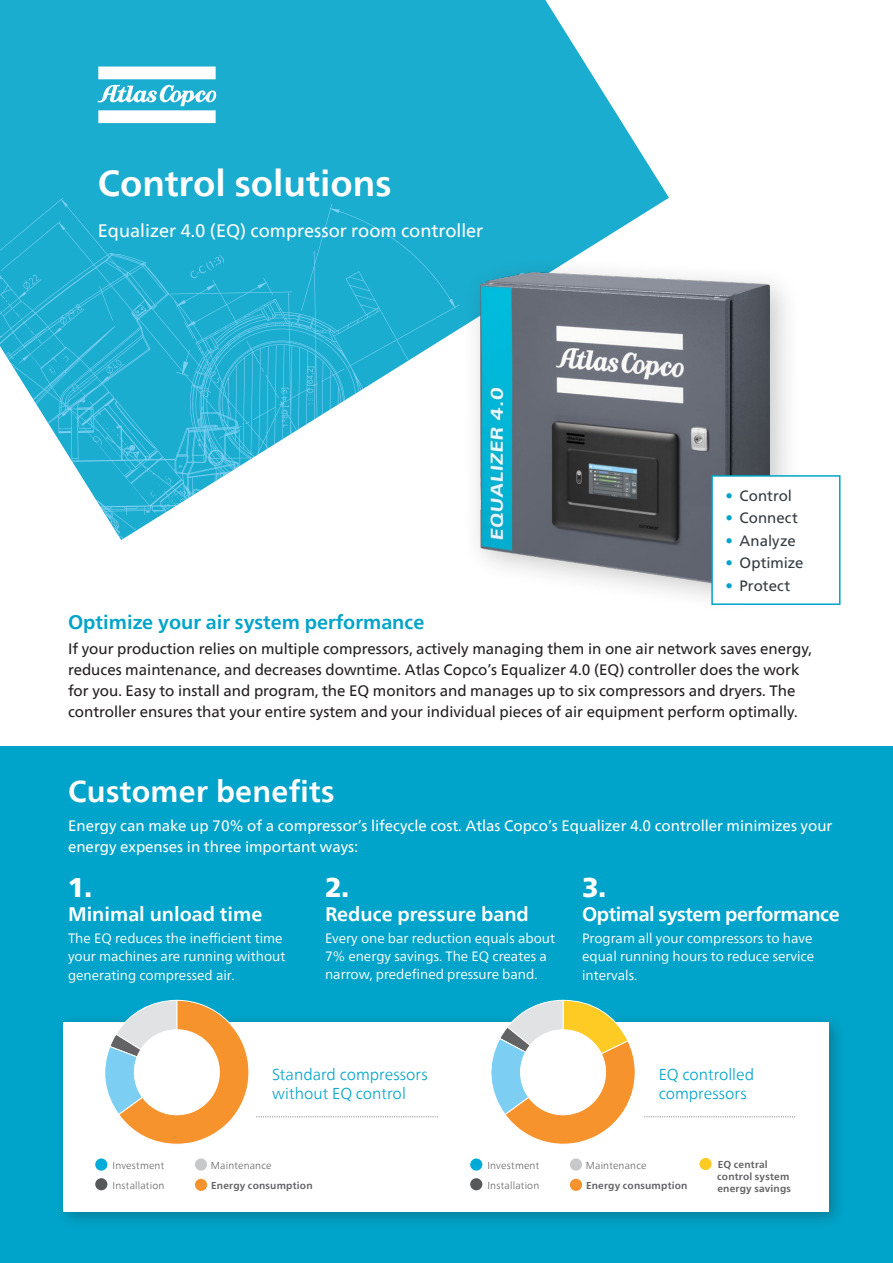
<style>
.page{position:relative;width:893px;height:1263px;background:#fff}
.page>*{position:absolute;margin:0;border:0;box-sizing:border-box;transform-origin:0 0}
.Headline{font:700 36px "Neue Frutiger World";color:#fff}
.Headline_level_01{font:700 30px "Neue Frutiger World";letter-spacing:.01em;color:#fff}
.Headline_level_02{font:900 27px "Neue Frutiger World";color:#fff}
.Headline_level_02-2{font:700 19.5px "Neue Frutiger World";color:#fff}
.Headline_level_02-3{font:700 19.5px "Neue Frutiger World";color:#00a4ca}
.Headline_level_02-4{font:700 19.5px "Neue Frutiger World";letter-spacing:-.025em;color:#fff}
.Subhead{font:18px "Neue Frutiger World";color:#fff}
.Headline_05{font:300 15.75px/18.6px "Neue Frutiger World";color:#00a4ca}
.Intro{font:15px/21px "Neue Frutiger World";color:#231f20}
.Intro-2{font:15px/21px "Neue Frutiger World";color:#fff}
.Subhead_level_02{font:15px "Frutiger LT Std";color:#353b40}
.Bullets_white{font:13.5px/18.3px "Neue Frutiger World";color:#fff}
.Caption_-_Left{font:700 10.05px/12px "Neue Frutiger World";letter-spacing:.02em;color:#636366}
.Caption_-_Left-2{font:300 10.05px "Neue Frutiger World";letter-spacing:.015em;color:#636366}
.s1{color:#00a4ca}
</style>
<div class="page">
<svg style="left:0;top:0;width:669px;height:329px;background:#32b5d4"></svg>
<svg style="left:0;top:198px;width:460px;height:233px;background:#29b2d2"></svg>
<svg style="left:0;top:300px;width:291px;height:240px"></svg>
<svg style="left:109px;top:262px;width:339px;height:162px;background:#3cb9d7"></svg>
<img style="left:213px;top:378px;width:4px;height:80px">
<img style="left:43px;top:345px;width:31px;height:38px">
<img style="left:285px;top:393px;width:28px;height:30px">
<img style="left:95px;top:407px;width:21px;height:26px">
<img style="left:149px;top:465px;width:34px;height:26px">
<svg style="left:98px;top:67px;width:118px;height:12px"></svg>
<svg style="left:98px;top:85px;width:118px;height:38px"></svg>
<div style="left:461px;top:254px;width:341px;height:361px;background:#231f20;opacity:.25"></div>
<img style="left:481px;top:273px;width:289px;height:311px">
<div style="left:0;top:746px;width:893px;height:517px;background:#00a4ca"></div>
<div style="left:712px;top:476px;width:128px;height:128px;background:#fff"></div>
<div style="left:711px;top:475px;width:129px;height:130px;border:2px solid #00a4ca"></div>
<div style="left:54px;top:1013px;width:793px;height:217px;background:#231f20;opacity:.3"></div>
<div style="left:64px;top:1023px;width:765px;height:189px;background:#fff"></div>
<svg style="left:256px;top:1116px;width:182px;height:1px"></svg>
<div style="left:470px;top:1158px;width:12px;height:12px;background:#00abd9;border-radius:50%"></div>
<div style="left:470px;top:1178px;width:12px;height:12px;background:#57585a;border-radius:50%"></div>
<div style="left:570px;top:1158px;width:12px;height:12px;background:#c7c8ca;border-radius:50%"></div>
<div style="left:570px;top:1179px;width:12px;height:12px;background:#f7932d;border-radius:50%"></div>
<div style="left:95px;top:1158px;width:12px;height:12px;background:#00abd9;border-radius:50%"></div>
<div style="left:95px;top:1178px;width:12px;height:12px;background:#57585a;border-radius:50%"></div>
<div style="left:195px;top:1158px;width:12px;height:12px;background:#c7c8ca;border-radius:50%"></div>
<div style="left:195px;top:1179px;width:12px;height:12px;background:#f7932d;border-radius:50%"></div>
<div style="left:699px;top:1158px;width:13px;height:12px;background:#fecb25;border-radius:50%"></div>
<svg style="left:101px;top:999px;width:149px;height:146px"></svg>
<div style="left:134px;top:1030px;width:85px;height:85px;background:#fff;border-radius:50%"></div>
<svg style="left:486px;top:999px;width:309px;height:146px"></svg>
<div style="left:521px;top:1030px;width:85px;height:85px;background:#fff;border-radius:50%"></div>
<p class="Headline" style="left:98px;top:152px;width:295px">Control solutions</p>
<p class="Subhead" style="left:98px;top:216px;width:387px">Equalizer 4.0 (EQ) compressor room controller</p>
<p class="Subhead_level_02" style="left:726px;top:487px;width:68px"><span class="s1">•</span> Control</p>
<p class="Subhead_level_02" style="left:726px;top:509px;width:74px"><span class="s1">•</span> Connect</p>
<p class="Subhead_level_02" style="left:726px;top:532px;width:72px"><span class="s1">•</span> Analyze</p>
<p class="Subhead_level_02" style="left:726px;top:554px;width:79px"><span class="s1">•</span> Optimize</p>
<p class="Subhead_level_02" style="left:726px;top:577px;width:66px"><span class="s1">•</span> Protect</p>
<p class="Headline_level_02-3" style="left:68px;top:605px;width:358px">Optimize your air system performance</p>
<p class="Intro" style="left:68px;top:638px;width:745px">If your production relies on multiple compressors, actively managing them in one air network saves energy, reduces maintenance, and decreases downtime. Atlas Copco’s Equalizer 4.0 (EQ) controller does the work for you. Easy to install and program, the EQ monitors and manages up to six compressors and dryers. The controller ensures that your entire system and your individual pieces of air equipment perform optimally.</p>
<p class="Headline_level_01" style="left:68px;top:765px;width:268px">Customer benefits</p>
<p class="Intro-2" style="left:68px;top:816px;width:766px">Energy can make up 70% of a compressor’s lifecycle cost. Atlas Copco’s Equalizer 4.0 controller minimizes your energy expenses in three important ways:</p>
<p class="Headline_level_02" style="left:68px;top:872px;width:26px">1.</p>
<p class="Headline_level_02-2" style="left:68px;top:897px;width:196px">Minimal unload time</p>
<p class="Bullets_white" style="left:68px;top:929px;width:219px">The EQ reduces the inefficient time your machines are running without generating compressed air.</p>
<p class="Headline_level_02" style="left:325px;top:872px;width:26px">2.</p>
<p class="Headline_level_02-2" style="left:325px;top:897px;width:205px">Reduce pressure band</p>
<p class="Bullets_white" style="left:325px;top:929px;width:232px">Every one bar reduction equals about<br>7% energy savings. The EQ creates a narrow, predefined pressure band.</p>
<p class="Headline_level_02" style="left:582px;top:872px;width:26px">3.</p>
<p class="Headline_level_02-4" style="left:582px;top:897px;width:259px">Optimal system performance</p>
<p class="Bullets_white" style="left:582px;top:929px;width:233px;text-align:justify">Program all your compressors to have equal running hours to reduce service intervals.</p>
<p class="Caption_-_Left-2" style="left:112px;top:1158px;width:53px">Investment</p>
<p class="Caption_-_Left-2" style="left:112px;top:1177px;width:53px">Installation</p>
<p class="Headline_05" style="left:272px;top:1065px;width:157px">Standard compressors without EQ control</p>
<p class="Headline_05" style="left:659px;top:1065px;width:97px">EQ controlled compressors</p>
<p class="Caption_-_Left-2" style="left:211px;top:1158px;width:62px">Maintenance</p>
<p class="Caption_-_Left" style="left:211px;top:1180px;width:103px">Energy consumption</p>
<p class="Caption_-_Left-2" style="left:487px;top:1158px;width:53px">Investment</p>
<p class="Caption_-_Left-2" style="left:487px;top:1177px;width:53px">Installation</p>
<p class="Caption_-_Left-2" style="left:586px;top:1158px;width:62px">Maintenance</p>
<p class="Caption_-_Left" style="left:586px;top:1180px;width:103px">Energy consumption</p>
<p class="Caption_-_Left" style="left:717px;top:1158px;width:75px">EQ central control system energy savings</p>
</div>
